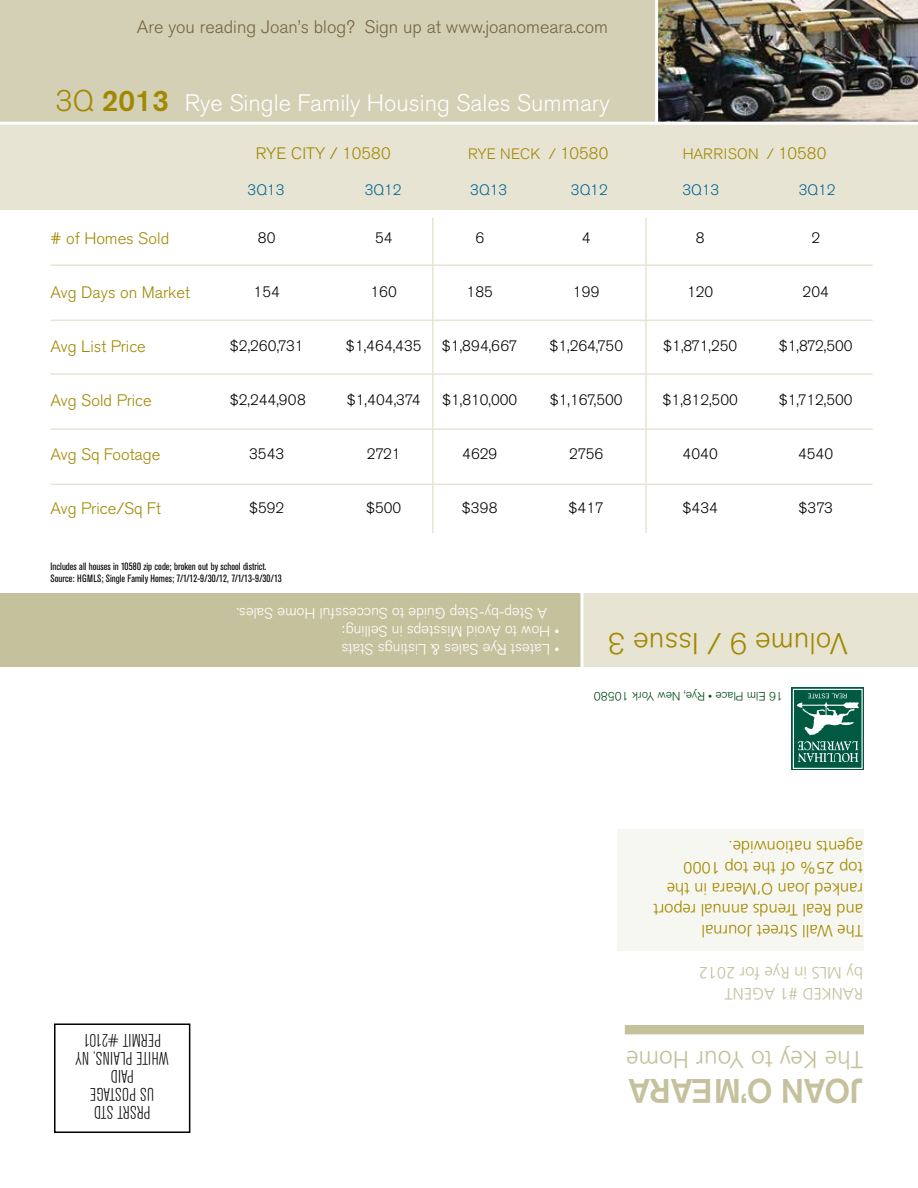
<style>
.page{position:relative;width:918px;height:1188px;background:#fff}
.page>*{position:absolute;margin:0;border:0;box-sizing:border-box;transform-origin:0 0}
.t1{font:500 33.75px "Akzidenz Grotesk BE";letter-spacing:-.02em;color:#c5c19d}
.t2{font:300 30px "Akzidenz Grotesk BE";color:#a28800}
.t3{font:300 24.6px "Frutiger";color:#c5c19d}
.t4{font:300 23.7px "Akzidenz Grotesk BE";color:#fff}
.t5{font:300 18px "Akzidenz Grotesk BE";color:#776441}
.t6{font:300 condensed 18px/18px "Akzidenz Grotesk BE";color:#000;text-align:center}
.t7{font:300 16.5px/21px "Frutiger";color:#a28800}
.t8{font:300 16.5px "Akzidenz Grotesk BE";color:#a28800}
.t9{font:300 16.5px/21px "Frutiger";color:#c5c19d}
.t10{font:300 15px "Akzidenz Grotesk BE";color:#000}
.t11{font:300 15px/18px "Akzidenz Grotesk BE";color:#fff}
.t12{font:300 15px "Akzidenz Grotesk BE";letter-spacing:.02em;color:#a28800}
.t13{font:300 15px "Akzidenz Grotesk BE";color:#006594}
.t14{font:300 12px "Akzidenz Grotesk BE";color:#004712}
.t15{font:condensed 10.5px/12px "Akzidenz Grotesk BE";color:#000}
.s1{font-size:29.55px;color:#a28800}
.s2{font-weight:500;font-size:29.55px;color:#a28800}
.s3{font-size:16.5px}
</style>
<div class="page">
<div style="left:617px;top:829px;width:247px;height:121px;background:#f7f7f1"></div>
<div style="left:0;top:0;width:657px;height:125px;background:#d3d0b5"></div>
<div style="left:792px;top:688px;width:72px;height:82px;background:#005941"></div>
<div style="left:793px;top:689px;width:70px;height:80px;border:1px solid #fff"></div>
<svg style="left:797px;top:693px;width:62px;height:69px"></svg>
<div style="left:625px;top:1025px;width:239px;height:9px;background:#c5c19d"></div>
<div style="left:54px;top:1023px;width:136px;height:110px;border:2px solid #000"></div>
<div style="left:0;top:593px;width:584px;height:73px;background:#c5c19d"></div>
<div style="left:584px;top:593px;width:334px;height:73px;background:#e7e4d3"></div>
<div style="left:0;top:123px;width:918px;height:87px;background:#e7e4d3"></div>
<hr style="left:51px;top:264px;width:822px;height:2px;background:#e7e4d3">
<hr style="left:51px;top:320px;width:822px;height:1px;background:#e7e4d3">
<hr style="left:51px;top:373px;width:822px;height:2px;background:#e7e4d3">
<hr style="left:51px;top:428px;width:822px;height:2px;background:#e7e4d3">
<hr style="left:51px;top:484px;width:822px;height:1px;background:#e7e4d3">
<img style="left:658px;top:0;width:260px;height:122px">
<hr style="left:0;top:122px;width:918px;height:3px;background:#fff">
<hr style="left:655px;top:0;width:3px;height:125px;background:#fff">
<hr style="left:581px;top:583px;width:3px;height:93px;background:#fff">
<hr style="left:432px;top:218px;width:2px;height:315px;background:#e7e4d3">
<hr style="left:645px;top:218px;width:2px;height:315px;background:#e7e4d3">
<p class="t5" style="left:137px;top:17px;width:473px">Are you reading Joan’s blog? Sign up at www.joanomeara.com</p>
<h3 class="t4" style="left:56px;top:90px;width:556px"><span class="s1">3Q</span> <span class="s2">2013</span> Rye Single Family Housing Sales Summary</h3>
<p class="t8" style="left:256px;top:144px;width:136px">RYE CITY / 10580</p>
<p class="t13" style="left:248px;top:181px;width:38px">3Q13</p>
<p class="t13" style="left:365px;top:181px;width:38px">3Q12</p>
<p class="t12" style="left:468px;top:145px;width:142px">RYE NECK / <span class="s3">10580</span></p>
<p class="t13" style="left:470px;top:181px;width:38px">3Q13</p>
<p class="t13" style="left:571px;top:181px;width:38px">3Q12</p>
<p class="t12" style="left:683px;top:145px;width:145px">HARRISON / <span class="s3">10580</span></p>
<p class="t13" style="left:683px;top:181px;width:38px">3Q13</p>
<p class="t13" style="left:799px;top:181px;width:38px">3Q12</p>
<p class="t8" style="left:51px;top:229px;width:120px"># of Homes Sold</p>
<p class="t8" style="left:51px;top:284px;width:141px">Avg Days on Market</p>
<p class="t8" style="left:51px;top:338px;width:97px">Avg List Price</p>
<p class="t8" style="left:51px;top:392px;width:103px">Avg Sold Price</p>
<p class="t8" style="left:51px;top:446px;width:111px">Avg Sq Footage</p>
<p class="t8" style="left:51px;top:500px;width:112px">Avg Price/Sq Ft</p>
<p class="t10" style="left:258px;top:230px;width:19px">80</p>
<p class="t10" style="left:375px;top:230px;width:19px">54</p>
<p class="t10" style="left:475px;top:230px;width:10px">6</p>
<p class="t10" style="left:582px;top:230px;width:10px">4</p>
<p class="t10" style="left:696px;top:230px;width:10px">8</p>
<p class="t10" style="left:811px;top:230px;width:10px">2</p>
<p class="t10" style="left:254px;top:284px;width:28px">154</p>
<p class="t10" style="left:371px;top:284px;width:28px">160</p>
<p class="t10" style="left:467px;top:284px;width:28px">185</p>
<p class="t10" style="left:573px;top:284px;width:28px">199</p>
<p class="t10" style="left:687px;top:284px;width:28px">120</p>
<p class="t10" style="left:803px;top:284px;width:28px">204</p>
<p class="t10" style="left:230px;top:338px;width:75px">$2,260,731</p>
<p class="t10" style="left:346px;top:338px;width:77px">$1,464,435</p>
<p class="t10" style="left:442px;top:338px;width:77px">$1,894,667</p>
<p class="t10" style="left:549px;top:338px;width:75px">$1,264,750</p>
<p class="t10" style="left:663px;top:338px;width:76px">$1,871,250</p>
<p class="t10" style="left:779px;top:338px;width:75px">$1,872,500</p>
<p class="t10" style="left:230px;top:392px;width:77px">$2,244,908</p>
<p class="t10" style="left:347px;top:392px;width:75px">$1,404,374</p>
<p class="t10" style="left:442px;top:392px;width:77px">$1,810,000</p>
<p class="t10" style="left:550px;top:392px;width:74px">$1,167,500</p>
<p class="t10" style="left:663px;top:392px;width:77px">$1,812,500</p>
<p class="t10" style="left:779px;top:392px;width:75px">$1,712,500</p>
<p class="t10" style="left:249px;top:446px;width:36px">3543</p>
<p class="t10" style="left:367px;top:446px;width:36px">2721</p>
<p class="t10" style="left:462px;top:446px;width:37px">4629</p>
<p class="t10" style="left:569px;top:446px;width:36px">2756</p>
<p class="t10" style="left:682px;top:446px;width:37px">4040</p>
<p class="t10" style="left:798px;top:446px;width:37px">4540</p>
<p class="t10" style="left:249px;top:500px;width:37px">$592</p>
<p class="t10" style="left:366px;top:500px;width:37px">$500</p>
<p class="t10" style="left:462px;top:500px;width:37px">$398</p>
<p class="t10" style="left:569px;top:500px;width:37px">$417</p>
<p class="t10" style="left:683px;top:500px;width:37px">$434</p>
<p class="t10" style="left:799px;top:500px;width:36px">$373</p>
<p class="t15" style="left:51px;top:560px;width:233px">Includes all houses in 10580 zip code; broken out by school district.<br>Source: HGMLS; Single Family Homes; 7/1/12-9/30/12, 7/1/13-9/30/13</p>
<p class="t11" style="left:547px;top:640px;width:312px;text-indent:-12px;rotate:-180deg">• How to Avoid Missteps in Selling:<br>A Step-by-Step Guide to Successful Home Sales.</p>
<p class="t11" style="left:559px;top:658px;width:219px;rotate:-180deg">• Latest Rye Sales &amp; Listings Stats</p>
<h2 class="t2" style="left:848px;top:660px;width:242px;rotate:-180deg">Volume 9 / Issue 3</h2>
<p class="t14" style="left:783px;top:703px;width:191px;rotate:-180deg">16 Elm Place • Rye, New York 10580</p>
<p class="t6" style="left:169px;top:1121px;width:95px;rotate:-180deg">PRSRT STD<br>US POSTAGE<br>PAID<br>WHITE PLAINS, NY<br>PERMIT #2101</p>
<p class="t7" style="left:863px;top:942px;width:211px;rotate:-180deg">The Wall Street Journal<br>and Real Trends annual report ranked Joan O’Meara in the top 25% of the top 1000 agents nationwide.</p>
<p class="t9" style="left:863px;top:1005px;width:166px;rotate:-180deg">RANKED #1 AGENT<br>by MLS in Rye for 2012</p>
<h3 class="t3" style="left:863px;top:1073px;width:238px;rotate:-180deg">The Key to Your Home</h3>
<h1 class="t1" style="left:863px;top:1111px;width:236px;rotate:-180deg">JOAN O’MEARA</h1>
</div>
